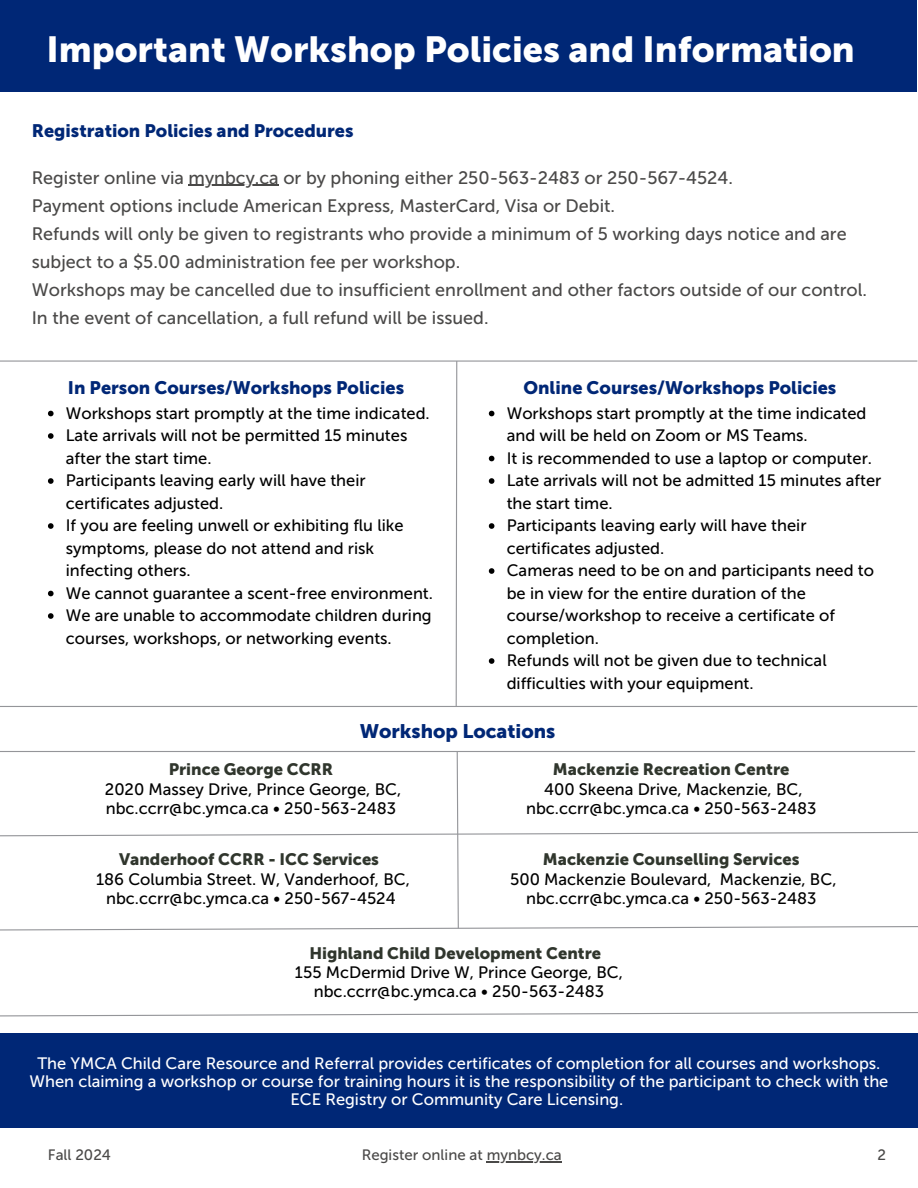
<style>
.page{position:relative;width:918px;height:1188px;background:#fff}
.page>*{position:absolute;margin:0;border:0;box-sizing:border-box;transform-origin:0 0}
.t1{font:36px "Museo Sans 900";color:#fff}
.t2{font:19.5px "Museo Sans 900";color:#002776}
.t3{font:18px/28px "Museo Sans 500";color:#4a4948}
.t4{font:18px "Museo Sans 900";color:#002776}
.t5{font:16.5px/22.5px "Museo Sans 500";color:#000}
.t6{font:16.5px/18px "Museo Sans 500";color:#fff;text-align:center}
.t7{font:16.5px "Museo Sans 900";color:#30362d}
.t8{font:15px "Museo Sans 500";color:#4a4948}
</style>
<div class="page">
<svg style="left:489px;top:411px;width:5px;height:5px"></svg>
<svg style="left:489px;top:456px;width:5px;height:5px"></svg>
<svg style="left:489px;top:478px;width:5px;height:6px"></svg>
<svg style="left:489px;top:523px;width:5px;height:6px"></svg>
<svg style="left:489px;top:568px;width:5px;height:6px"></svg>
<svg style="left:489px;top:658px;width:5px;height:6px"></svg>
<svg style="left:48px;top:411px;width:6px;height:5px"></svg>
<svg style="left:48px;top:433px;width:6px;height:6px"></svg>
<svg style="left:48px;top:478px;width:6px;height:6px"></svg>
<svg style="left:48px;top:523px;width:6px;height:6px"></svg>
<svg style="left:48px;top:591px;width:6px;height:5px"></svg>
<svg style="left:48px;top:613px;width:6px;height:6px"></svg>
<svg style="left:455px;top:362px;width:3px;height:344px"></svg>
<hr style="left:0;top:360px;width:917px;height:2px;background:#949599">
<hr style="left:0;top:706px;width:917px;height:1px;background:#949599">
<div style="left:0;top:0;width:917px;height:92px;background:#002776"></div>
<hr style="left:189px;top:185px;width:90px;height:1px;background:#4a4948">
<div style="left:0;top:1034px;width:918px;height:94px;background:#002776"></div>
<hr style="left:487px;top:1161px;width:75px;height:2px;background:#4a4948">
<svg style="left:0;top:751px;width:918px;height:180px"></svg>
<svg style="left:0;top:1012px;width:918px;height:5px"></svg>
<p class="t1" style="left:46px;top:28px;width:810px">Important Workshop Policies and Information</p>
<p class="t4" style="left:32px;top:120px;width:323px">Registration Policies and Procedures</p>
<p class="t3" style="left:32px;top:164px;width:703px">Register online via mynbcy.ca or by phoning either 250-563-2483 or 250-567-4524.</p>
<h2 class="t3" style="left:32px;top:192px;width:837px">Payment options include American Express, MasterCard, Visa or Debit.<br>Refunds will only be given to registrants who provide a minimum of 5 working days notice and are subject to a $5.00 administration fee per workshop.<br>Workshops may be cancelled due to insufficient enrollment and other factors outside of our control.<br>In the event of cancellation, a full refund will be issued.</h2>
<p class="t4" style="left:68px;top:377px;width:338px">In Person Courses/Workshops Policies</p>
<p class="t5" style="left:66px;top:402px;width:365px">Workshops start promptly at the time indicated.</p>
<p class="t5" style="left:66px;top:424px;width:343px">Late arrivals will not be permitted 15 minutes after the start time.</p>
<h2 class="t5" style="left:66px;top:469px;width:301px">Participants leaving early will have their certificates adjusted.</h2>
<p class="t5" style="left:66px;top:514px;width:339px">If you are feeling unwell or exhibiting flu like symptoms, please do not attend and risk infecting others.</p>
<p class="t5" style="left:66px;top:582px;width:369px">We cannot guarantee a scent-free environment.</p>
<p class="t5" style="left:66px;top:604px;width:367px">We are unable to accommodate children during courses, workshops, or networking events.</p>
<h1 class="t4" style="left:523px;top:377px;width:314px">Online Courses/Workshops Policies</h1>
<h2 class="t5" style="left:507px;top:402px;width:361px">Workshops start promptly at the time indicated and will be held on Zoom or MS Teams.</h2>
<h3 class="t5" style="left:507px;top:447px;width:367px">It is recommended to use a laptop or computer.</h3>
<h2 class="t5" style="left:507px;top:469px;width:376px">Late arrivals will not be admitted 15 minutes after the start time.</h2>
<p class="t5" style="left:507px;top:514px;width:301px">Participants leaving early will have their certificates adjusted.</p>
<p class="t5" style="left:507px;top:559px;width:369px">Cameras need to be on and participants need to be in view for the entire duration of the course/workshop to receive a certificate of completion.</p>
<p class="t5" style="left:507px;top:649px;width:321px">Refunds will not be given due to technical difficulties with your equipment.</p>
<p class="t2" style="left:360px;top:720px;width:197px">Workshop Locations</p>
<p class="t7" style="left:169px;top:759px;width:166px">Prince George CCRR</p>
<p class="t5" style="left:105px;top:778px;width:298px">2020 Massey Drive, Prince George, BC,</p>
<p class="t5" style="left:106px;top:798px;width:292px">nbc.ccrr@bc.ymca.ca • 250-563-2483</p>
<p class="t7" style="left:553px;top:759px;width:238px">Mackenzie Recreation Centre</p>
<p class="t5" style="left:544px;top:778px;width:260px">400 Skeena Drive, Mackenzie, BC,</p>
<p class="t5" style="left:526px;top:798px;width:292px">nbc.ccrr@bc.ymca.ca • 250-563-2483</p>
<p class="t7" style="left:119px;top:850px;width:262px">Vanderhoof CCRR - ICC Services</p>
<p class="t5" style="left:96px;top:868px;width:315px">186 Columbia Street. W, Vanderhoof, BC,</p>
<p class="t5" style="left:106px;top:888px;width:291px">nbc.ccrr@bc.ymca.ca • 250-567-4524</p>
<p class="t7" style="left:543px;top:850px;width:258px">Mackenzie Counselling Services</p>
<p class="t5" style="left:510px;top:868px;width:328px">500 Mackenzie Boulevard, Mackenzie, BC,</p>
<p class="t5" style="left:526px;top:888px;width:292px">nbc.ccrr@bc.ymca.ca • 250-563-2483</p>
<p class="t7" style="left:309px;top:943px;width:293px">Highland Child Development Centre</p>
<p class="t5" style="left:295px;top:963px;width:329px;line-height:19.2px;text-align:center">155 McDermid Drive W, Prince George, BC, nbc.ccrr@bc.ymca.ca • 250-563-2483</p>
<p class="t6" style="left:30px;top:1055px;width:860px">The YMCA Child Care Resource and Referral provides certificates of completion for all courses and workshops.<br>When claiming a workshop or course for training hours it is the responsibility of the participant to check with the<br>ECE Registry or Community Care Licensing.</p>
<p class="t8" style="left:48px;top:1146px;width:65px">Fall 2024</p>
<p class="t8" style="left:362px;top:1146px;width:202px">Register online at mynbcy.ca</p>
<p class="t8" style="left:878px;top:1146px;width:10px">2</p>
</div>
